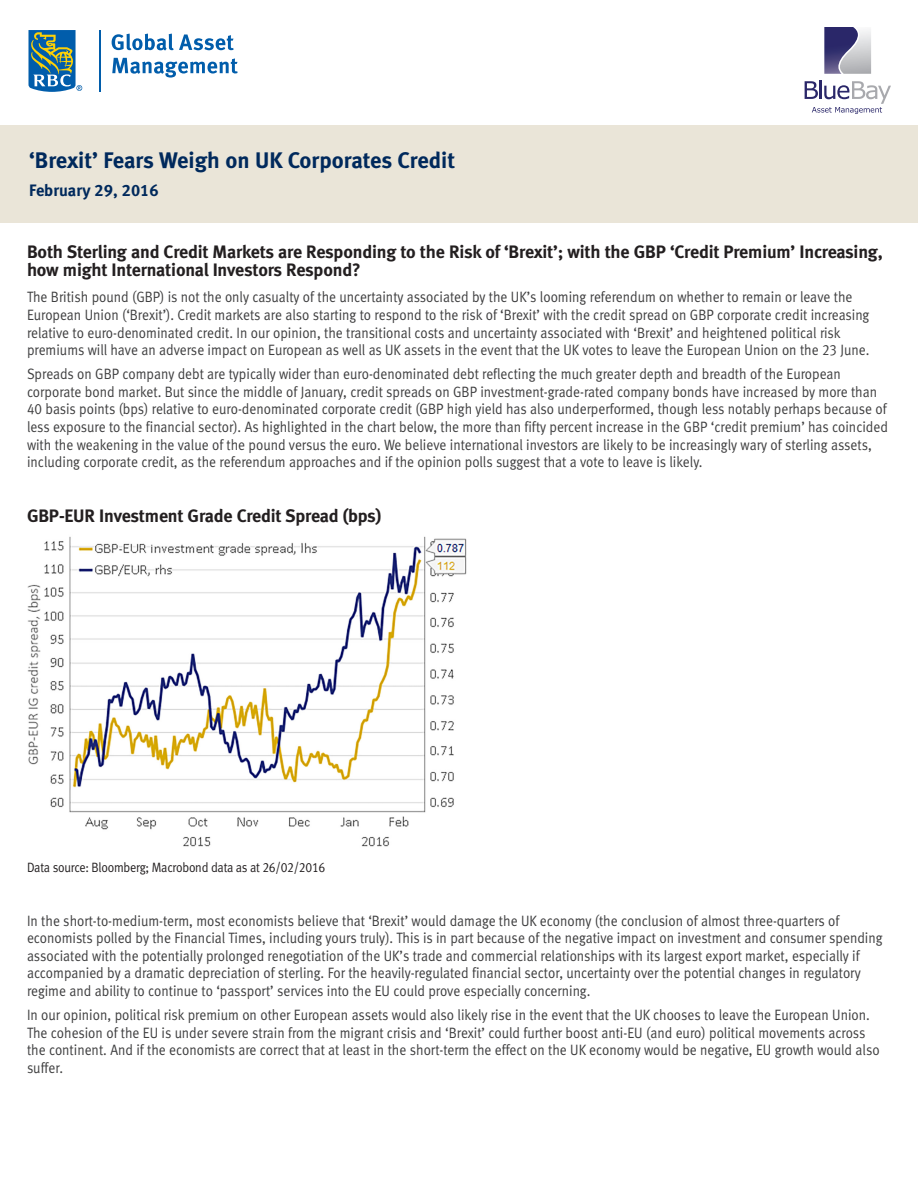
<style>
.page{position:relative;width:918px;height:1188px;background:#fff}
.page>*{position:absolute;margin:0;border:0;box-sizing:border-box;transform-origin:0 0}
.t1{font:22.5px "Meta Bold LF";color:#00295c}
.t2{font:18px/17.5px "Meta Bold LF";letter-spacing:-.01em;color:#231f20}
.t3{font:16.5px "Meta Bold LF";color:#00295c}
.t4{font:15px/17.5px "Meta Normal LF";color:#3e3e3f;scale:.9 1}
.t5{font:13.5px "Meta Normal LF";letter-spacing:-.02em;color:#231f20;scale:.9 1}
</style>
<div class="page">
<div style="left:0;top:125px;width:918px;height:98px;background:#eae5d8"></div>
<svg style="left:805px;top:80px;width:86px;height:34px"></svg>
<svg style="left:824px;top:27px;width:47px;height:47px;background:#8381a1"></svg>
<svg style="left:28px;top:30px;width:54px;height:62px"></svg>
<hr style="left:99px;top:30px;width:2px;height:62px;background:#015dab">
<svg style="left:112px;top:34px;width:122px;height:17px"></svg>
<svg style="left:112px;top:58px;width:126px;height:20px"></svg>
<img style="left:27px;top:536px;width:440px;height:311px">
<h1 class="t1" style="left:29px;top:147px;width:427px">‘Brexit’ Fears Weigh on UK Corporates Credit</h1>
<p class="t3" style="left:29px;top:181px;width:131px">February 29, 2016</p>
<p class="t2" style="left:27px;top:243px;width:857px">Both Sterling and Credit Markets are Responding to the Risk of ‘Brexit’; with the GBP ‘Credit Premium’ Increasing, how might International Investors Respond?</p>
<p class="t4" style="left:27px;top:288px;width:938px">The British pound (GBP) is not the only casualty of the uncertainty associated by the UK’s looming referendum on whether to remain or leave the European Union (‘Brexit’). Credit markets are also starting to respond to the risk of ‘Brexit’ with the credit spread on GBP corporate credit increasing relative to euro-denominated credit. In our opinion, the transitional costs and uncertainty associated with ‘Brexit’ and heightened political risk premiums will have an adverse impact on European as well as UK assets in the event that the UK votes to leave the European Union on the 23 June.</p>
<p class="t4" style="left:27px;top:365px;width:958px">Spreads on GBP company debt are typically wider than euro-denominated debt reflecting the much greater depth and breadth of the European corporate bond market. But since the middle of January, credit spreads on GBP investment-grade-rated company bonds have increased by more than 40 basis points (bps) relative to euro-denominated corporate credit (GBP high yield has also underperformed, though less notably perhaps because of less exposure to the financial sector). As highlighted in the chart below, the more than fifty percent increase in the GBP ‘credit premium’ has coincided with the weakening in the value of the pound versus the euro. We believe international investors are likely to be increasingly wary of sterling assets, including corporate credit, as the referendum approaches and if the opinion polls suggest that a vote to leave is likely.</p>
<p class="t2" style="left:27px;top:507px;width:356px">GBP-EUR Investment Grade Credit Spread (bps)</p>
<p class="t5" style="left:27px;top:859px;width:333px">Data source: Bloomberg; Macrobond data as at 26/02/2016</p>
<p class="t4" style="left:27px;top:911px;width:952px">In the short-to-medium-term, most economists believe that ‘Brexit’ would damage the UK economy (the conclusion of almost three-quarters of economists polled by the Financial Times, including yours truly). This is in part because of the negative impact on investment and consumer spending associated with the potentially prolonged renegotiation of the UK’s trade and commercial relationships with its largest export market, especially if accompanied by a dramatic depreciation of sterling. For the heavily-regulated financial sector, uncertainty over the potential changes in regulatory regime and ability to continue to ‘passport’ services into the EU could prove especially concerning.</p>
<p class="t4" style="left:27px;top:1006px;width:949px">In our opinion, political risk premium on other European assets would also likely rise in the event that the UK chooses to leave the European Union.<br>The cohesion of the EU is under severe strain from the migrant crisis and ‘Brexit’ could further boost anti-EU (and euro) political movements across the continent. And if the economists are correct that at least in the short-term the effect on the UK economy would be negative, EU growth would also suffer.</p>
</div>
